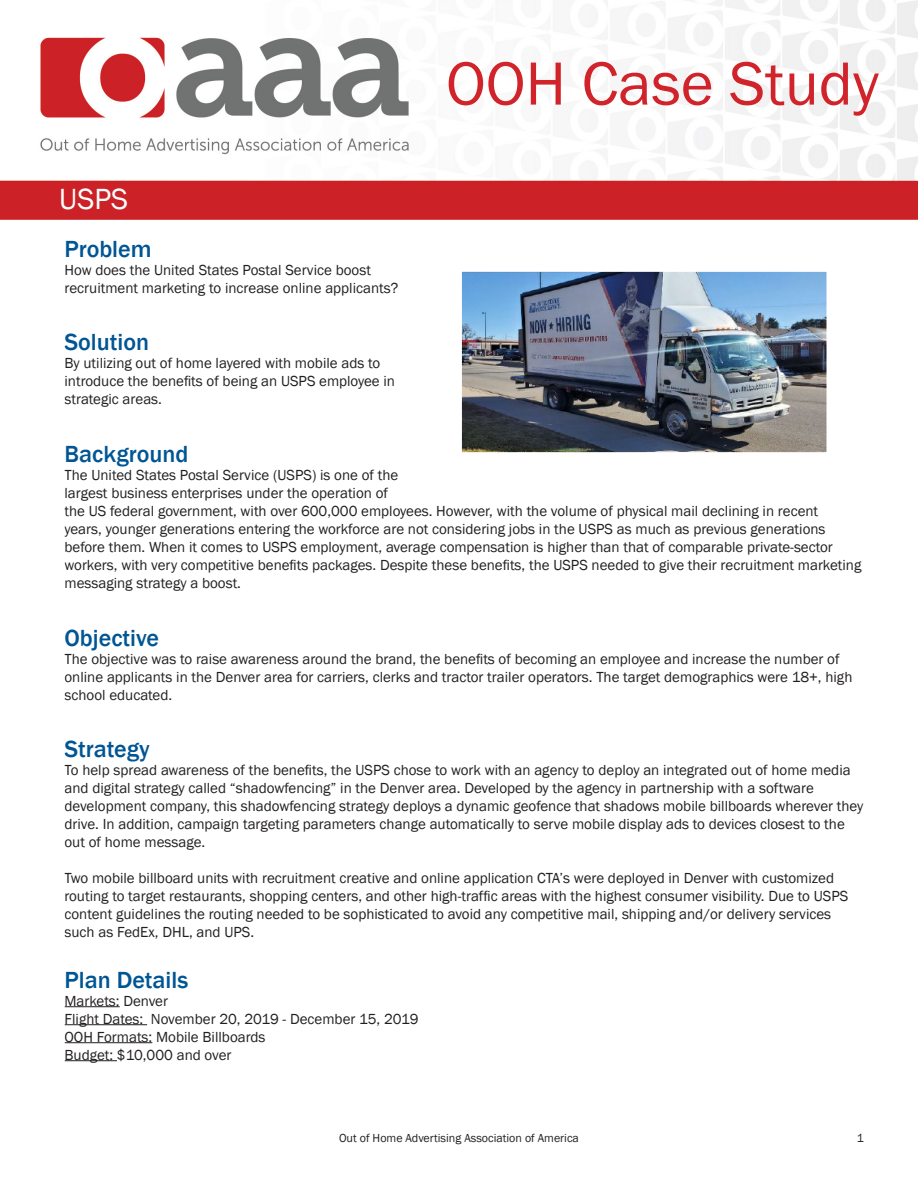
<style>
.page{position:relative;width:918px;height:1188px;background:#fff}
.page>*{position:absolute;margin:0;border:0;box-sizing:border-box;transform-origin:0 0}
.t1{font:63px "Franklin Gothic";color:#d1232a}
.t2{font:30px "Franklin Gothic";color:#fff}
.t3{font:500 24px "Franklin Gothic";color:#005594}
.t4{font:15px/18px "Franklin Gothic";color:#231f20}
.t5{font:12px "Franklin Gothic";color:#231f20}
</style>
<div class="page">
<hr style="left:64px;top:1006px;width:56px;height:1px;background:#231f20">
<hr style="left:64px;top:1024px;width:83px;height:1px;background:#231f20">
<hr style="left:64px;top:1042px;width:88px;height:1px;background:#231f20">
<hr style="left:64px;top:1060px;width:53px;height:1px;background:#231f20">
<img style="left:0;top:0;width:918px;height:220px">
<img style="left:463px;top:273px;width:362px;height:178px">
<p class="t2" style="left:59px;top:180px;width:71px">USPS</p>
<p class="t1" style="left:446px;top:44px;width:434px">OOH Case Study</p>
<p class="t3" style="left:64px;top:234px;width:89px">Problem</p>
<p class="t4" style="left:64px;top:261px;width:335px">How does the United States Postal Service boost recruitment marketing to increase online applicants?</p>
<p class="t3" style="left:64px;top:328px;width:86px">Solution</p>
<p class="t4" style="left:64px;top:355px;width:332px">By utilizing out of home layered with mobile ads to introduce the benefits of being an USPS employee in strategic areas.</p>
<p class="t3" style="left:64px;top:439px;width:125px">Background</p>
<p class="t4" style="left:64px;top:466px;width:798px">The United States Postal Service (USPS) is one of the<br>largest business enterprises under the operation of<br>the US federal government, with over 600,000 employees. However, with the volume of physical mail declining in recent<br>years, younger generations entering the workforce are not considering jobs in the USPS as much as previous generations before them. When it comes to USPS employment, average compensation is higher than that of comparable private-sector workers, with very competitive benefits packages. Despite these benefits, the USPS needed to give their recruitment marketing messaging strategy a boost.</p>
<p class="t3" style="left:64px;top:623px;width:96px">Objective</p>
<p class="t4" style="left:64px;top:650px;width:789px">The objective was to raise awareness around the brand, the benefits of becoming an employee and increase the number of online applicants in the Denver area for carriers, clerks and tractor trailer operators. The target demographics were 18+, high school educated.</p>
<p class="t3" style="left:64px;top:734px;width:87px">Strategy</p>
<p class="t4" style="left:64px;top:762px;width:800px">To help spread awareness of the benefits, the USPS chose to work with an agency to deploy an integrated out of home media and digital strategy called “shadowfencing” in the Denver area. Developed by the agency in partnership with a software development company, this shadowfencing strategy deploys a dynamic geofence that shadows mobile billboards wherever they drive. In addition, campaign targeting parameters change automatically to serve mobile display ads to devices closest to the out of home message.</p>
<p class="t4" style="left:64px;top:870px;width:785px">Two mobile billboard units with recruitment creative and online application CTA’s were deployed in Denver with customized routing to target restaurants, shopping centers, and other high-traffic areas with the highest consumer visibility. Due to USPS content guidelines the routing needed to be sophisticated to avoid any competitive mail, shipping and/or delivery services such as FedEx, DHL, and UPS.</p>
<p class="t3" style="left:64px;top:965px;width:125px">Plan Details</p>
<p class="t4" style="left:64px;top:992px;width:105px">Markets: Denver</p>
<p class="t4" style="left:64px;top:1010px;width:355px">Flight Dates: November 20, 2019 - December 15, 2019</p>
<p class="t4" style="left:64px;top:1028px;width:202px">OOH Formats: Mobile Billboards</p>
<p class="t4" style="left:64px;top:1046px;width:168px">Budget: $10,000 and over</p>
<p class="t5" style="left:339px;top:1131px;width:241px">Out of Home Advertising Association of America</p>
<p class="t5" style="left:857px;top:1131px;width:9px">1</p>
</div>
